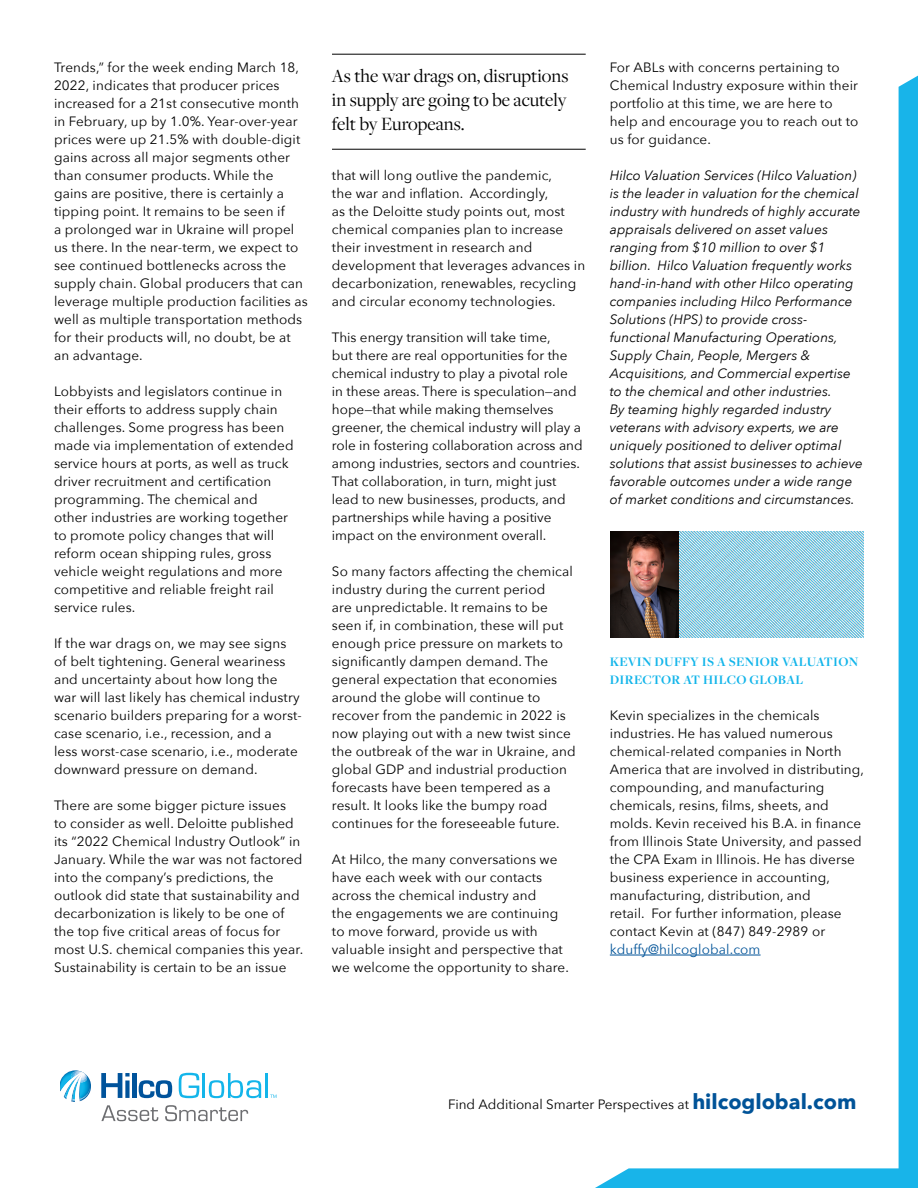
<style>
.page{position:relative;width:918px;height:1188px;background:#fff}
.page>*{position:absolute;margin:0;border:0;box-sizing:border-box;transform-origin:0 0}
.t1{font:19.5px/23.7px "Freight Disp Pro";color:#000;text-align:justify}
.t2{font:13.5px/18px "Avenir Next";letter-spacing:.01em;color:#000}
.t3{font:italic 13.5px/18px "Avenir Next";color:#000}
.t4{font:700 13.5px/18px "Freight Disp Pro";letter-spacing:.02em;color:#13b5ea}
.t5{font:13.5px "Avenir Next";letter-spacing:.01em;color:#005398}
.s1{font-weight:700;font-size:21px;color:#005398}
</style>
<div class="page">
<hr style="left:332px;top:149px;width:254px;height:1px;background:#000">
<hr style="left:332px;top:54px;width:254px;height:1px;background:#000">
<svg style="left:595px;top:76px;width:323px;height:1112px"></svg>
<img style="left:68px;top:1070px;width:23px;height:22px">
<img style="left:87px;top:1084px;width:3px;height:13px">
<img style="left:71px;top:1071px;width:17px;height:11px">
<svg style="left:60px;top:1072px;width:27px;height:30px"></svg>
<svg style="left:101px;top:1105px;width:57px;height:16px"></svg>
<svg style="left:165px;top:1105px;width:83px;height:16px"></svg>
<svg style="left:101px;top:1073px;width:29px;height:25px"></svg>
<div style="left:125px;top:1080px;width:5px;height:18px;background:#00539b"></div>
<div style="left:132px;top:1073px;width:5px;height:25px;background:#00539b"></div>
<svg style="left:139px;top:1080px;width:33px;height:18px"></svg>
<svg style="left:179px;top:1073px;width:20px;height:25px"></svg>
<hr style="left:202px;top:1073px;width:3px;height:25px;background:#13b5ea">
<svg style="left:209px;top:1073px;width:52px;height:25px"></svg>
<hr style="left:266px;top:1073px;width:2px;height:25px;background:#13b5ea">
<svg style="left:271px;top:1095px;width:5px;height:3px"></svg>
<p class="t2" style="left:54px;top:58px;width:255px">Trends,” for the week ending March 18, 2022, indicates that producer prices increased for a 21st consecutive month in February, up by 1.0%. Year-over-year prices were up 21.5% with double-digit gains across all major segments other than consumer products. While the gains are positive, there is certainly a tipping point. It remains to be seen if<br>a prolonged war in Ukraine will propel us there. In the near-term, we expect to see continued bottlenecks across the supply chain. Global producers that can leverage multiple production facilities as well as multiple transportation methods for their products will, no doubt, be at an advantage.</p>
<p class="t2" style="left:54px;top:382px;width:241px">Lobbyists and legislators continue in their efforts to address supply chain challenges. Some progress has been made via implementation of extended service hours at ports, as well as truck driver recruitment and certification programming. The chemical and other industries are working together to promote policy changes that will reform ocean shipping rules, gross vehicle weight regulations and more competitive and reliable freight rail service rules.</p>
<p class="t2" style="left:54px;top:634px;width:249px">If the war drags on, we may see signs of belt tightening. General weariness and uncertainty about how long the war will last likely has chemical industry scenario builders preparing for a worst&shy;case scenario, i.e., recession, and a<br>less worst-case scenario, i.e., moderate downward pressure on demand.</p>
<p class="t2" style="left:54px;top:796px;width:251px">There are some bigger picture issues<br>to consider as well. Deloitte published its “2022 Chemical Industry Outlook” in January. While the war was not factored into the company’s predictions, the outlook did state that sustainability and decarbonization is likely to be one of the top five critical areas of focus for most U.S. chemical companies this year.<br>Sustainability is certain to be an issue</p>
<h1 class="t1" style="left:332px;top:64px;width:238px">As the war drags on, disruptions in supply are going to be acutely felt by Europeans.</h1>
<p class="t2" style="left:332px;top:166px;width:255px">that will long outlive the pandemic,<br>the war and inflation. Accordingly,<br>as the Deloitte study points out, most chemical companies plan to increase their investment in research and development that leverages advances in decarbonization, renewables, recycling and circular economy technologies.</p>
<p class="t2" style="left:332px;top:328px;width:252px">This energy transition will take time,<br>but there are real opportunities for the chemical industry to play a pivotal role<br>in these areas. There is speculation—and hope—that while making themselves greener, the chemical industry will play a role in fostering collaboration across and among industries, sectors and countries.<br>That collaboration, in turn, might just lead to new businesses, products, and partnerships while having a positive impact on the environment overall.</p>
<p class="t2" style="left:332px;top:561px;width:245px">So many factors affecting the chemical industry during the current period<br>are unpredictable. It remains to be seen if, in combination, these will put enough price pressure on markets to significantly dampen demand. The general expectation that economies around the globe will continue to recover from the pandemic in 2022 is now playing out with a new twist since the outbreak of the war in Ukraine, and global GDP and industrial production forecasts have been tempered as a result. It looks like the bumpy road continues for the foreseeable future.</p>
<p class="t2" style="left:332px;top:849px;width:239px">At Hilco, the many conversations we have each week with our contacts across the chemical industry and<br>the engagements we are continuing to move forward, provide us with valuable insight and perspective that we welcome the opportunity to share.</p>
<p class="t2" style="left:610px;top:58px;width:250px">For ABLs with concerns pertaining to Chemical Industry exposure within their portfolio at this time, we are here to help and encourage you to reach out to us for guidance.</p>
<p class="t3" style="left:610px;top:166px;width:255px">Hilco Valuation Services (Hilco Valuation) is the leader in valuation for the chemical industry with hundreds of highly accurate appraisals delivered on asset values ranging from $10 million to over $1 billion. Hilco Valuation frequently works hand-in-hand with other Hilco operating companies including Hilco Performance Solutions (HPS) to provide cross&shy;functional Manufacturing Operations, Supply Chain, People, Mergers &amp; Acquisitions, and Commercial expertise to the chemical and other industries.<br>By teaming highly regarded industry veterans with advisory experts, we are uniquely positioned to deliver optimal solutions that assist businesses to achieve favorable outcomes under a wide range of market conditions and circumstances.</p>
<p class="t4" style="left:610px;top:652px;width:250px">KEVIN DUFFY IS A SENIOR VALUATION<br>DIRECTOR AT HILCO GLOBAL</p>
<p class="t2" style="left:610px;top:706px;width:256px">Kevin specializes in the chemicals industries. He has valued numerous chemical-related companies in North America that are involved in distributing, compounding, and manufacturing chemicals, resins, films, sheets, and molds. Kevin received his B.A. in finance from Illinois State University, and passed the CPA Exam in Illinois. He has diverse business experience in accounting, manufacturing, distribution, and<br>retail. For further information, please contact Kevin at (847) 849-2989 or</p>
<p class="t5" style="left:610px;top:938px;width:152px">kduffy@hilcoglobal.com</p>
<p class="t2" style="left:448px;top:1094px;width:410px">Find Additional Smarter Perspectives at <span class="s1">hilcoglobal.com</span></p>
</div>
